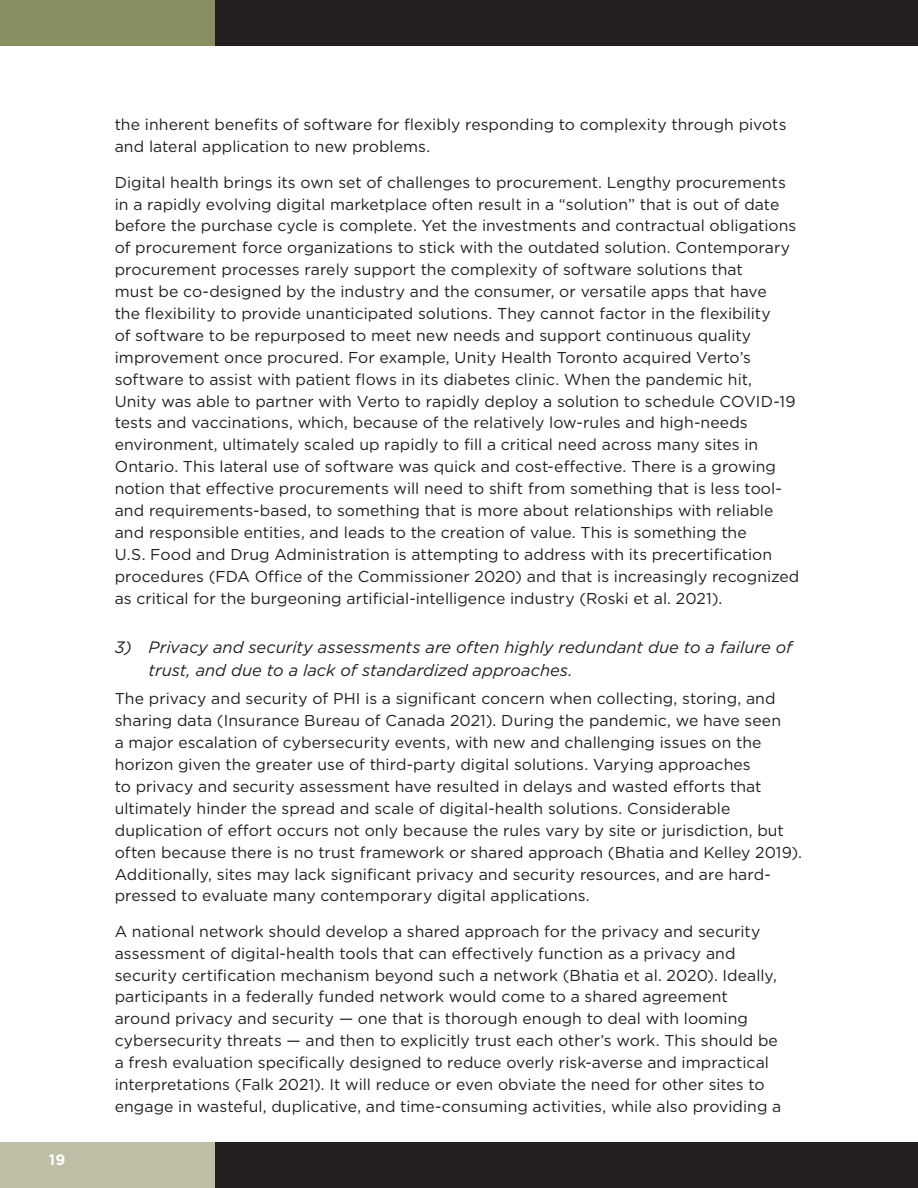
<style>
.page{position:relative;width:918px;height:1188px;background:#fff}
.page>*{position:absolute;margin:0;border:0;box-sizing:border-box;transform-origin:0 0}
.t1{font:italic 16.5px/22.5px "Gotham";color:#231f20}
.t2{font:15.75px/21.9px "Gotham";letter-spacing:.005em;color:#231f20}
.t3{font:700 15px "Gotham";color:#fff}
</style>
<div class="page">
<div style="left:0;top:1143px;width:215px;height:45px;background:#bebea6"></div>
<div style="left:0;top:0;width:215px;height:45px;background:#898f63"></div>
<div style="left:215px;top:1143px;width:703px;height:45px;background:#231f20"></div>
<div style="left:215px;top:0;width:703px;height:45px;background:#231f20"></div>
<p class="t3" style="left:49px;top:1150px;width:18px">19</p>
<p class="t2" style="left:115px;top:113px;width:673px">the inherent benefits of software for flexibly responding to complexity through pivots and lateral application to new problems.</p>
<p class="t2" style="left:115px;top:171px;width:686px">Digital health brings its own set of challenges to procurement. Lengthy procurements in a rapidly evolving digital marketplace often result in a “solution” that is out of date before the purchase cycle is complete. Yet the investments and contractual obligations of procurement force organizations to stick with the outdated solution. Contemporary procurement processes rarely support the complexity of software solutions that<br>must be co-designed by the industry and the consumer, or versatile apps that have<br>the flexibility to provide unanticipated solutions. They cannot factor in the flexibility<br>of software to be repurposed to meet new needs and support continuous quality improvement once procured. For example, Unity Health Toronto acquired Verto’s software to assist with patient flows in its diabetes clinic. When the pandemic hit,<br>Unity was able to partner with Verto to rapidly deploy a solution to schedule COVID-19 tests and vaccinations, which, because of the relatively low-rules and high-needs environment, ultimately scaled up rapidly to fill a critical need across many sites in Ontario. This lateral use of software was quick and cost-effective. There is a growing notion that effective procurements will need to shift from something that is less tool&shy;and requirements-based, to something that is more about relationships with reliable and responsible entities, and leads to the creation of value. This is something the<br>U.S. Food and Drug Administration is attempting to address with its precertification procedures (FDA Office of the Commissioner 2020) and that is increasingly recognized as critical for the burgeoning artificial-intelligence industry (Roski et al. 2021).</p>
<p class="t1" style="left:149px;top:636px;width:645px;text-indent:-34px">3) Privacy and security assessments are often highly redundant due to a failure of trust, and due to a lack of standardized approaches.</p>
<p class="t2" style="left:115px;top:688px;width:689px">The privacy and security of PHI is a significant concern when collecting, storing, and sharing data (Insurance Bureau of Canada 2021). During the pandemic, we have seen<br>a major escalation of cybersecurity events, with new and challenging issues on the horizon given the greater use of third-party digital solutions. Varying approaches<br>to privacy and security assessment have resulted in delays and wasted efforts that ultimately hinder the spread and scale of digital-health solutions. Considerable duplication of effort occurs not only because the rules vary by site or jurisdiction, but often because there is no trust framework or shared approach (Bhatia and Kelley 2019).<br>Additionally, sites may lack significant privacy and security resources, and are hard&shy;pressed to evaluate many contemporary digital applications.</p>
<p class="t2" style="left:115px;top:920px;width:668px">A national network should develop a shared approach for the privacy and security assessment of digital-health tools that can effectively function as a privacy and security certification mechanism beyond such a network (Bhatia et al. 2020). Ideally, participants in a federally funded network would come to a shared agreement around privacy and security — one that is thorough enough to deal with looming cybersecurity threats — and then to explicitly trust each other’s work. This should be a fresh evaluation specifically designed to reduce overly risk-averse and impractical interpretations (Falk 2021). It will reduce or even obviate the need for other sites to engage in wasteful, duplicative, and time-consuming activities, while also providing a</p>
</div>
